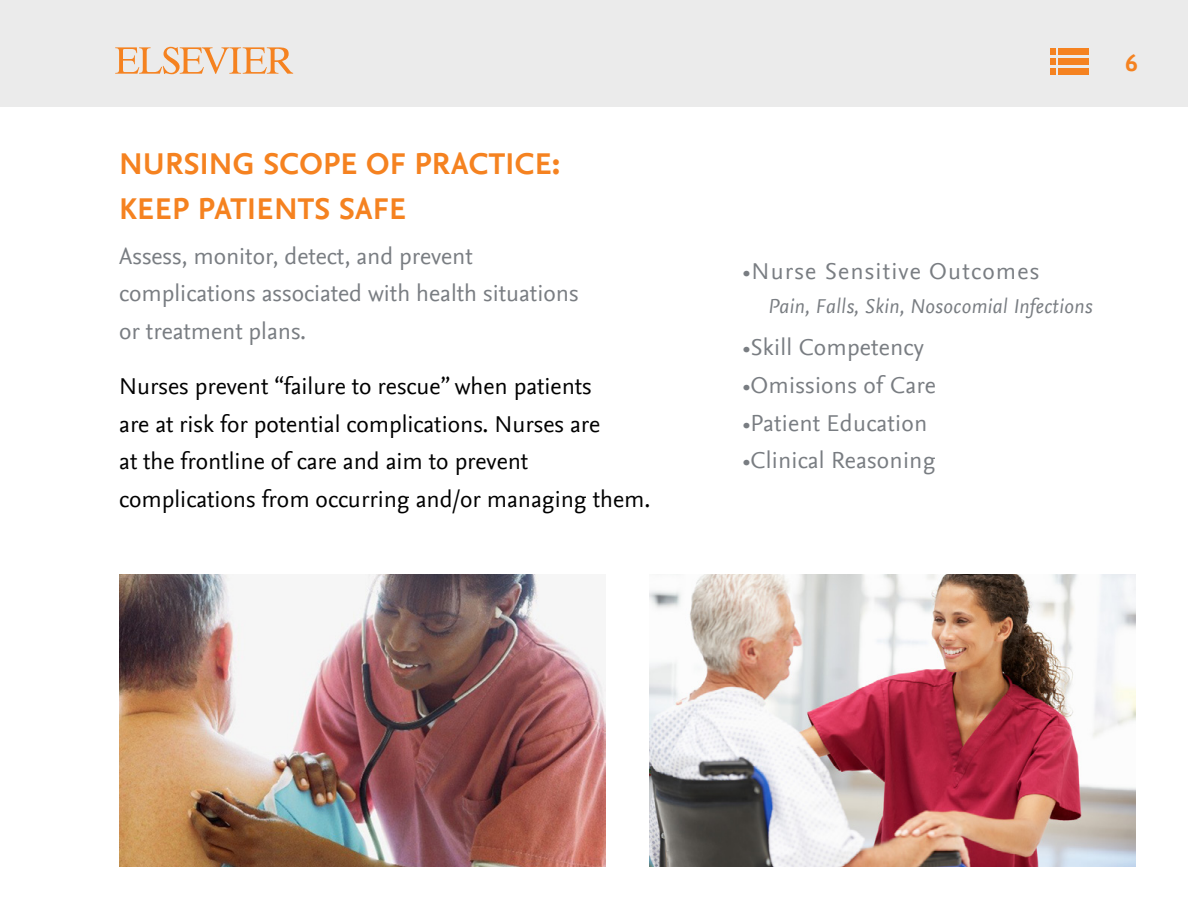
<style>
.page{position:relative;width:1188px;height:918px;background:#fff}
.page>*{position:absolute;margin:0;border:0;box-sizing:border-box;transform-origin:0 0}
.t1{font:700 31.5px/45px "Nexus Sans Offc Pro";letter-spacing:.01em;color:#f58220}
.t2{font:24px/37.5px "Nexus Sans Offc Pro";color:#000}
.t3{font:24px/37.5px "Nexus Sans Offc Pro";color:#797d82}
.t4{font:24px "Nexus Sans Offc Pro";letter-spacing:.05em;color:#797d82}
.t5{font:700 24px "Nexus Sans Offc Pro";color:#f58220}
.t6{font:italic 21px "Nexus Sans Offc Pro";letter-spacing:.01em;color:#797d82}
</style>
<div class="page">
<div style="left:0;top:0;width:1188px;height:106px;background:#ebebeb"></div>
<svg style="left:115px;top:47px;width:178px;height:27px"></svg>
<div style="left:1059px;top:68px;width:30px;height:6px;background:#f58220"></div>
<svg style="left:1050px;top:68px;width:6px;height:6px"></svg>
<div style="left:1059px;top:58px;width:30px;height:7px;background:#f58220"></div>
<div style="left:1050px;top:58px;width:6px;height:7px;background:#f58220"></div>
<div style="left:1059px;top:49px;width:30px;height:6px;background:#f58220"></div>
<svg style="left:1050px;top:49px;width:6px;height:6px"></svg>
<img style="left:119px;top:574px;width:486px;height:293px">
<img style="left:650px;top:574px;width:486px;height:293px">
<h1 class="t1" style="left:119px;top:140px;width:442px">NURSING SCOPE OF PRACTICE:<br>KEEP PATIENTS SAFE</h1>
<p class="t3" style="left:119px;top:236px;width:461px">Assess, monitor, detect, and prevent complications associated with health situations or treatment plans.</p>
<p class="t2" style="left:119px;top:366px;width:533px">Nurses prevent “failure to rescue” when patients<br>are at risk for potential complications. Nurses are<br>at the frontline of care and aim to prevent complications from occurring and/or managing them.</p>
<p class="t5" style="left:1126px;top:45px;width:13px">6</p>
<p class="t4" style="left:743px;top:253px;width:298px">•Nurse Sensitive Outcomes</p>
<p class="t6" style="left:768px;top:290px;width:326px">Pain, Falls, Skin, Nosocomial Infections</p>
<p class="t3" style="left:743px;top:327px;width:183px">•Skill Competency</p>
<p class="t3" style="left:743px;top:365px;width:195px">•Omissions of Care</p>
<p class="t3" style="left:743px;top:403px;width:186px">•Patient Education</p>
<p class="t3" style="left:743px;top:441px;width:194px">•Clinical Reasoning</p>
</div>
